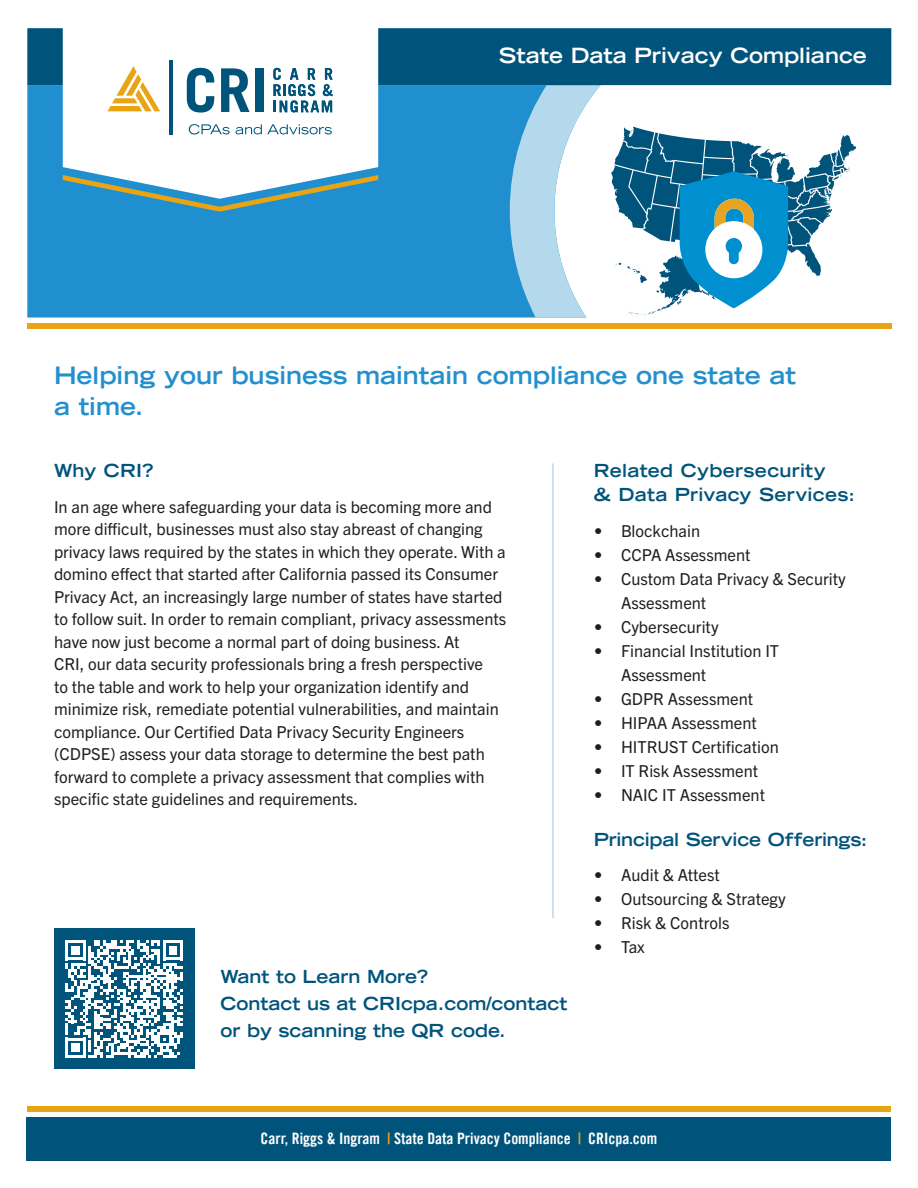
<style>
.page{position:relative;width:918px;height:1188px;background:#fff}
.page>*{position:absolute;margin:0;border:0;box-sizing:border-box;transform-origin:0 0}
.Red-_Top_Large_Subhe{font:700 expanded 24px/31.5px "Trade Gothic LT Std";color:#228fcf}
.Top_Header_Title-_Wh{font:700 expanded 21px "Trade Gothic LT Std";color:#fff}
.QR_Code{font:700 expanded 18px/27px "Trade Gothic LT Std";color:#00547b}
.List_TITLE_-_Related{font:700 expanded 18px "Trade Gothic LT Std";letter-spacing:.01em;color:#00547b}
.List_TITLE_-_Related-2{font:700 expanded 18px "Trade Gothic LT Std";letter-spacing:-.01em;color:#00547b}
.Paragraph__Body_Text{font:16.5px/22.5px "Trade Gothic Next LT Pro";color:#231f20}
.t1{font:15.75px "Trade Gothic LT Std Bd Cn 20";color:#fff}
.s1{color:#e9a414}
</style>
<div class="page">
<div style="left:27px;top:85px;width:483px;height:233px;background:#1f8fcf"></div>
<div style="left:27px;top:1118px;width:864px;height:43px;background:#00547b"></div>
<div style="left:27px;top:1106px;width:864px;height:6px;background:#e9a414"></div>
<div style="left:27px;top:324px;width:864px;height:5px;background:#e9a414"></div>
<svg style="left:510px;top:85px;width:91px;height:233px"></svg>
<div style="left:27px;top:28px;width:864px;height:57px;background:#00547b"></div>
<svg style="left:63px;top:199px;width:315px;height:13px"></svg>
<svg style="left:63px;top:28px;width:315px;height:171px"></svg>
<hr style="left:169px;top:60px;width:4px;height:75px;background:#00547b">
<svg style="left:187px;top:68px;width:27px;height:45px"></svg>
<svg style="left:221px;top:68px;width:29px;height:44px"></svg>
<div style="left:255px;top:68px;width:8px;height:44px;background:#00547b"></div>
<svg style="left:189px;top:124px;width:41px;height:10px"></svg>
<svg style="left:236px;top:124px;width:96px;height:10px"></svg>
<svg style="left:273px;top:68px;width:60px;height:44px"></svg>
<svg style="left:108px;top:66px;width:52px;height:45px"></svg>
<hr style="left:552px;top:464px;width:2px;height:454px;background:#b7daed">
<div style="left:54px;top:929px;width:140px;height:140px;background:#00547b"></div>
<svg style="left:65px;top:940px;width:118px;height:118px"></svg>
<svg style="left:611px;top:127px;width:245px;height:188px"></svg>
<p class="Top_Header_Title-_Wh" style="left:499px;top:42px;width:370px">State Data Privacy Compliance</p>
<p class="Red-_Top_Large_Subhe" style="left:54px;top:359px;width:744px">Helping your business maintain compliance one state at a time.</p>
<p class="List_TITLE_-_Related" style="left:54px;top:459px;width:101px">Why CRI?</p>
<p class="Paragraph__Body_Text" style="left:54px;top:495px;width:454px">In an age where safeguarding your data is becoming more and more difficult, businesses must also stay abreast of changing privacy laws required by the states in which they operate. With a domino effect that started after California passed its Consumer Privacy Act, an increasingly large number of states have started to follow suit. In order to remain compliant, privacy assessments have now just become a normal part of doing business. At<br>CRI, our data security professionals bring a fresh perspective<br>to the table and work to help your organization identify and minimize risk, remediate potential vulnerabilities, and maintain compliance. Our Certified Data Privacy Security Engineers (CDPSE) assess your data storage to determine the best path forward to complete a privacy assessment that complies with specific state guidelines and requirements.</p>
<p class="QR_Code" style="left:221px;top:963px;width:209px">Want to Learn More?</p>
<p class="QR_Code" style="left:221px;top:990px;width:348px">Contact us at CRIcpa.com/contact or by scanning the QR code.</p>
<p class="List_TITLE_-_Related" style="left:594px;top:459px;width:233px">Related Cybersecurity</p>
<p class="List_TITLE_-_Related" style="left:594px;top:483px;width:262px">&amp; Data Privacy Services:</p>
<p class="Paragraph__Body_Text" style="left:594px;top:519px;width:108px">• Blockchain</p>
<p class="Paragraph__Body_Text" style="left:594px;top:543px;width:158px">• CCPA Assessment</p>
<p class="Paragraph__Body_Text" style="left:621px;top:566px;width:226px;line-height:24px;text-indent:-27px">• Custom Data Privacy &amp; Security<br>Assessment</p>
<p class="Paragraph__Body_Text" style="left:594px;top:615px;width:126px">• Cybersecurity</p>
<p class="Paragraph__Body_Text" style="left:621px;top:638px;width:160px;line-height:24px;text-indent:-27px">• Financial Institution IT<br>Assessment</p>
<p class="Paragraph__Body_Text" style="left:594px;top:687px;width:161px">• GDPR Assessment</p>
<p class="Paragraph__Body_Text" style="left:594px;top:711px;width:164px">• HIPAA Assessment</p>
<p class="Paragraph__Body_Text" style="left:594px;top:735px;width:186px">• HITRUST Certification</p>
<p class="Paragraph__Body_Text" style="left:594px;top:759px;width:166px">• IT Risk Assessment</p>
<p class="Paragraph__Body_Text" style="left:594px;top:783px;width:173px">• NAIC IT Assessment</p>
<p class="List_TITLE_-_Related-2" style="left:594px;top:827px;width:275px">Principal Service Offerings:</p>
<p class="Paragraph__Body_Text" style="left:594px;top:863px;width:127px">• Audit &amp; Attest</p>
<p class="Paragraph__Body_Text" style="left:594px;top:887px;width:193px">• Outsourcing &amp; Strategy</p>
<p class="Paragraph__Body_Text" style="left:594px;top:911px;width:137px">• Risk &amp; Controls</p>
<p class="Paragraph__Body_Text" style="left:594px;top:935px;width:52px">• Tax</p>
<p class="t1" style="left:261px;top:1129px;width:398px">Carr, Riggs &amp; Ingram <span class="s1">|</span> State Data Privacy Compliance <span class="s1">|</span> CRIcpa.com</p>
</div>
